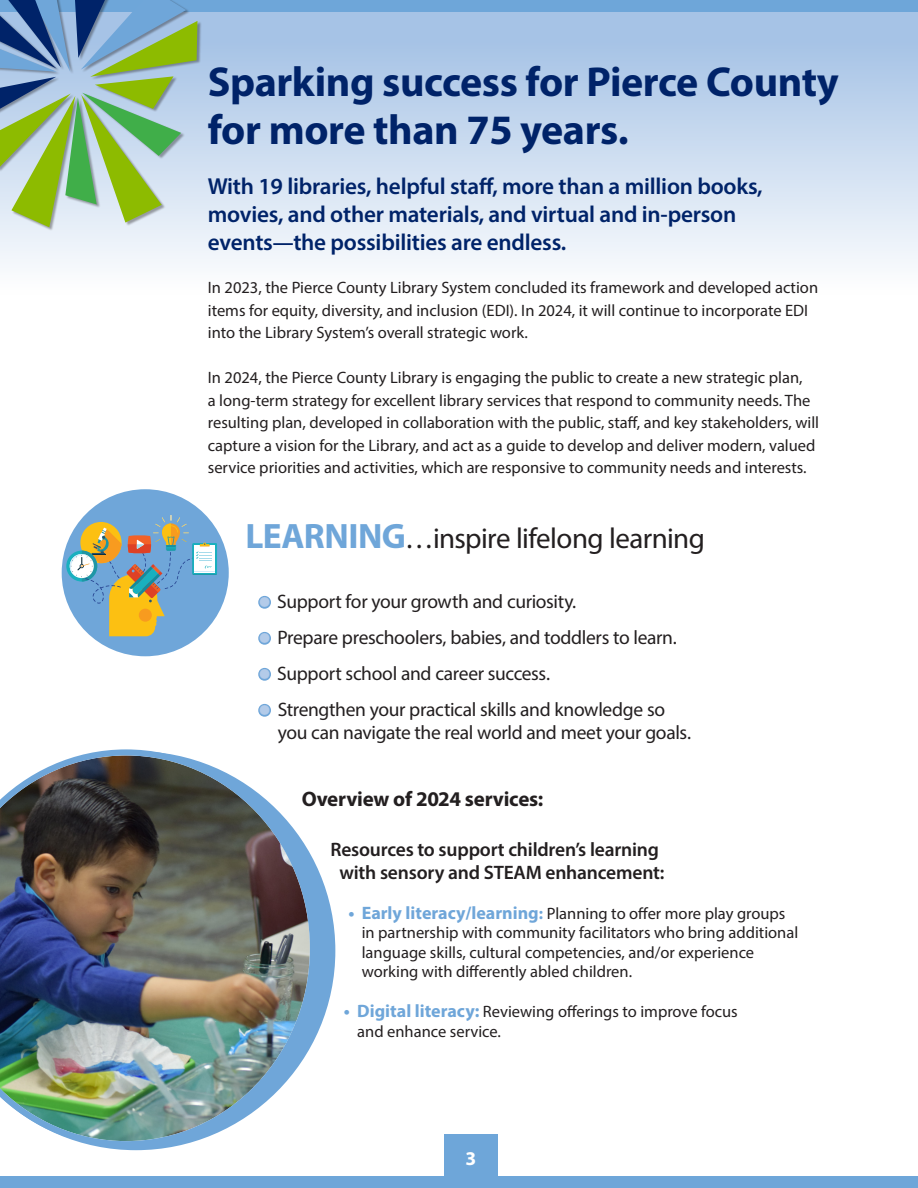
<style>
.page{position:relative;width:918px;height:1188px;background:#fff}
.page>*{position:absolute;margin:0;border:0;box-sizing:border-box;transform-origin:0 0}
.Initiatives_Bullets__Letter_V{font:700 42px/48px "Myriad Pro";letter-spacing:-.01em;color:#002369}
.t1{font:28.95px "Myriad Pro";letter-spacing:-.02em;color:#231f20}
.Heading_1__White{font:600 23.25px/27.8px "Myriad Pro";letter-spacing:-.01em;color:#002369}
.t2{font:700 21px "Myriad Pro";letter-spacing:-.015em;color:#231f20}
.List_Paragraph{font:19.5px/22.5px "Myriad Pro";letter-spacing:-.015em;color:#231f20}
.t3{font:600 19.5px/23.2px "Myriad Pro";letter-spacing:-.01em;color:#231f20;text-align:center}
.Initiatives_Bullets__Letter_V-2{font:700 19.5px "Myriad Pro";color:#fff}
.Body_Copy{font:16.5px/22.5px "Myriad Pro";color:#231f20}
.Initiatives_Bullets__Letter_V-3{font:16.5px/19.5px "Myriad Pro";color:#231f20}
.s1{font-weight:700;font-size:35.4px;color:#6fa6d9}
.s2{font-weight:900;font-size:34.5px;color:#6fa6d9}
.s3{font-weight:700;font-size:18px;color:#6fa6d9}
.s4{font-weight:700;color:#6fa6d9}
</style>
<div class="page">
<svg style="left:100px;top:865px;width:235px;height:285px"></svg>
<img style="left:0;top:749px;width:316px;height:398px">
<div style="left:0;top:0;width:918px;height:13px;background:#6ea6d9"></div>
<div style="left:0;top:13px;width:918px;height:282px;background:linear-gradient(to bottom,#9ebde4,#fefefe)"></div>
<div style="left:62px;top:489px;width:167px;height:167px;background:#6fa6d9;border-radius:50%"></div>
<div style="left:192px;top:544px;width:25px;height:31px;background:#289aae"></div>
<div style="left:192px;top:543px;width:25px;height:31px;background:#19b0bf"></div>
<svg style="left:66px;top:551px;width:31px;height:31px"></svg>
<svg style="left:70px;top:515px;width:145px;height:121px"></svg>
<div style="left:0;top:0;width:201px;height:231px;background:#231f20;opacity:.4"></div>
<svg style="left:0;top:0;width:197px;height:227px;background:#95b89d"></svg>
<div style="left:0;top:1176px;width:918px;height:12px;background:#6ea6d9"></div>
<div style="left:444px;top:1134px;width:54px;height:54px;background:#6ea6d9"></div>
<p class="Initiatives_Bullets__Letter_V" style="left:208px;top:56px;width:633px">Sparking success for Pierce County for more than 75 years.</p>
<p class="Heading_1__White" style="left:208px;top:172px;width:556px">With 19 libraries, helpful staff, more than a million books, movies, and other materials, and virtual and in-person events—the possibilities are endless.</p>
<p class="Body_Copy" style="left:208px;top:276px;width:612px">In 2023, the Pierce County Library System concluded its framework and developed action items for equity, diversity, and inclusion (EDI). In 2024, it will continue to incorporate EDI into the Library System’s overall strategic work.</p>
<p class="Body_Copy" style="left:208px;top:366px;width:613px">In 2024, the Pierce County Library is engaging the public to create a new strategic plan,<br>a long-term strategy for excellent library services that respond to community needs. The resulting plan, developed in collaboration with the public, staff, and key stakeholders, will capture a vision for the Library, and act as a guide to develop and deliver modern, valued service priorities and activities, which are responsive to community needs and interests.</p>
<p class="t1" style="left:245px;top:521px;width:461px"><span class="s1">LEARNING</span>…inspire lifelong learning</p>
<p class="List_Paragraph" style="left:258px;top:590px;width:319px"><span class="s2">•</span> Support for your growth and curiosity.</p>
<p class="List_Paragraph" style="left:258px;top:626px;width:420px"><span class="s2">•</span> Prepare preschoolers, babies, and toddlers to learn.</p>
<p class="List_Paragraph" style="left:258px;top:662px;width:293px"><span class="s2">•</span> Support school and career success.</p>
<p class="List_Paragraph" style="left:278px;top:698px;width:415px;text-indent:-19px"><span class="s2">•</span> Strengthen your practical skills and knowledge so you can navigate the real world and meet your goals.</p>
<p class="t2" style="left:302px;top:785px;width:243px">Overview of 2024 services:</p>
<p class="t3" style="left:330px;top:837px;width:336px">Resources to support children’s learning with sensory and STEAM enhancement:</p>
<p class="Initiatives_Bullets__Letter_V-3" style="left:362px;top:903px;width:438px;text-indent:-13px"><span class="s3">• Early literacy/learning</span><span class="s4">:</span> Planning to offer more play groups in partnership with community facilitators who bring additional language skills, cultural competencies, and/or experience working with differently abled children.</p>
<p class="Initiatives_Bullets__Letter_V-3" style="left:357px;top:1001px;width:382px;text-indent:-13px"><span class="s3">• Digital literacy:</span> Reviewing offerings to improve focus and enhance service.</p>
<p class="Initiatives_Bullets__Letter_V-2" style="left:465px;top:1146px;width:12px">3</p>
</div>
